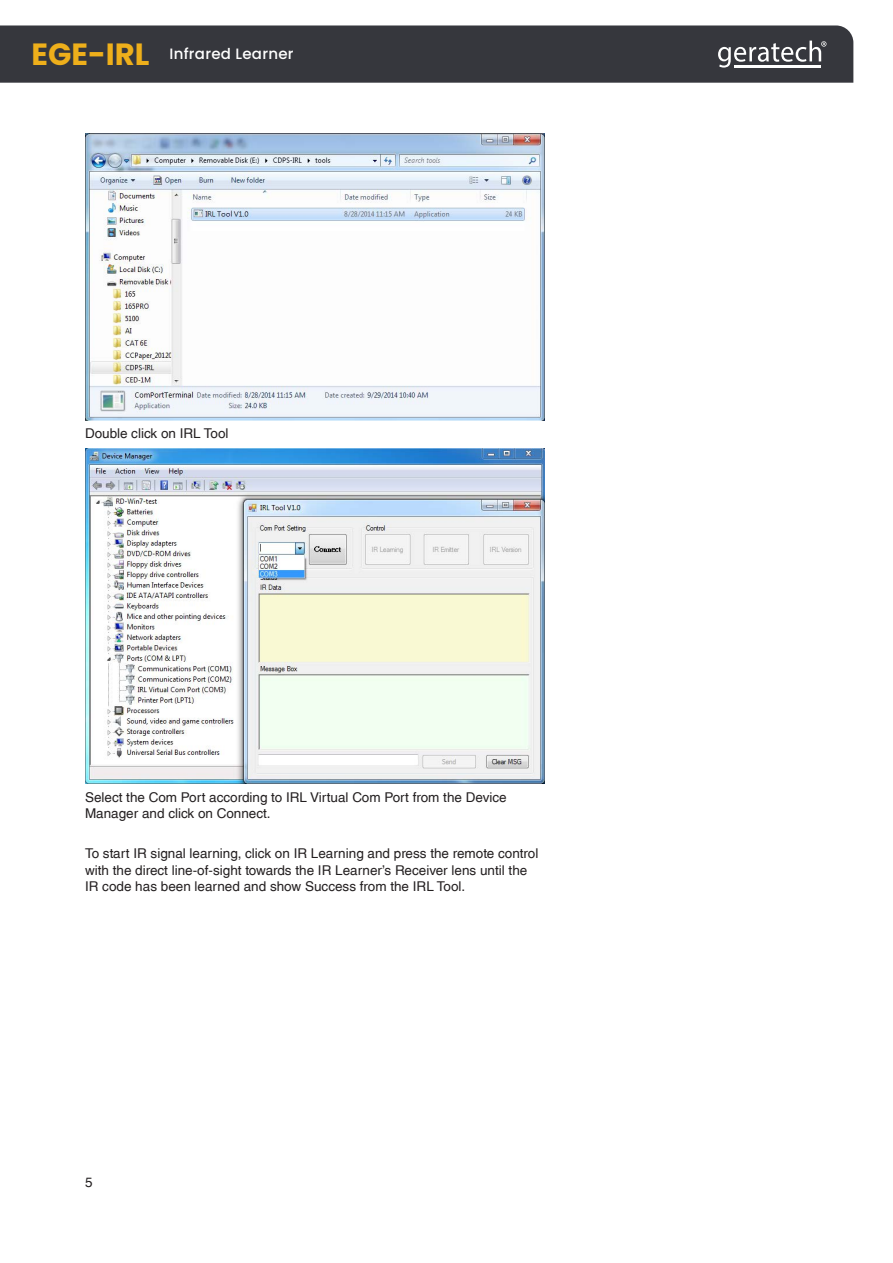
<style>
.page{position:relative;width:893px;height:1263px;background:#fff}
.page>*{position:absolute;margin:0;border:0;box-sizing:border-box;transform-origin:0 0}
.t1{font:500 15px "Poppins";letter-spacing:.015em;color:#fff}
.Callout_List{font:13.5px/16.5px "Helvetica LT Std";color:#231f20}
.Paragraph{font:13.5px "Helvetica";color:#231f20}
.s1{font-weight:700;font-size:30.75px;color:#eeaf1b}
</style>
<div class="page">
<div style="left:0;top:25px;width:853px;height:58px;background:#36373d"></div>
<svg style="left:718px;top:41px;width:108px;height:27px"></svg>
<hr style="left:762px;top:65px;width:30px;height:2px;background:#fff">
<hr style="left:792px;top:65px;width:29px;height:2px;background:#fff">
<hr style="left:734px;top:65px;width:28px;height:2px;background:#fff">
<img style="left:85px;top:134px;width:459px;height:286px">
<img style="left:85px;top:449px;width:459px;height:334px">
<p class="t1" style="left:31px;top:45px;width:264px"><span class="s1">EGE-IRL</span> Infrared Learner</p>
<p class="Callout_List" style="left:85px;top:425px;width:145px">Double click on IRL Tool</p>
<p class="Callout_List" style="left:85px;top:789px;width:423px">Select the Com Port according to IRL Virtual Com Port from the Device<br>Manager and click on Connect.</p>
<p class="Callout_List" style="left:85px;top:845px;width:455px">To start IR signal learning, click on IR Learning and press the remote control with the direct line-of-sight towards the IR Learner’s Receiver lens until the<br>IR code has been learned and show Success from the IRL Tool.</p>
<p class="Paragraph" style="left:85px;top:1172px;width:9px">5</p>
</div>
